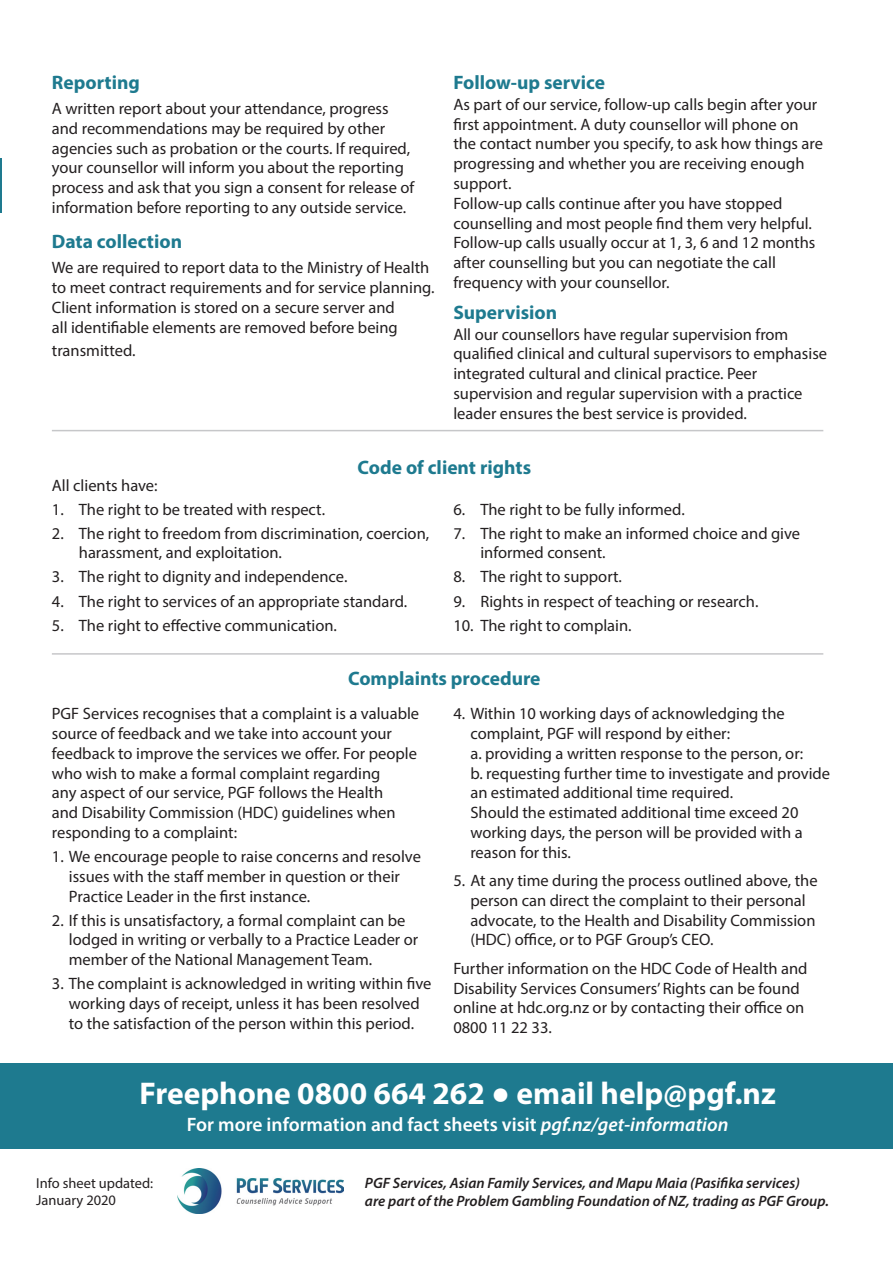
<style>
.page{position:relative;width:893px;height:1263px;background:#fff}
.page>*{position:absolute;margin:0;border:0;box-sizing:border-box;transform-origin:0 0}
.t1{font:700 31.5px "Myriad Pro";color:#fff}
.Subhead{font:700 19.5px "Myriad Pro";color:#1e7a8f}
.t2{font:600 19.5px "Myriad Pro";color:#fff}
.Body_copy{font:700 19.5px "Myriad Pro";color:#1e7a8f}
.Body_copy-2{font:16.5px/19.8px "Myriad Pro";color:#231f20}
.t3{font:italic 600 15px "Myriad Pro";color:#231f20}
.t4{font:14.4px/17.4px "Myriad Pro";color:#231f20}
.s1{font-family:"Arial"}
.s2{font-style:italic}
</style>
<div class="page">
<hr style="left:0;top:159px;width:1px;height:54px;background:#1e7a8f">
<div style="left:0;top:1063px;width:893px;height:85px;background:#1e7a8f"></div>
<hr style="left:52px;top:430px;width:771px;height:1px;background:#c6c7c9">
<hr style="left:52px;top:653px;width:771px;height:2px;background:#c6c7c9">
<img style="left:178px;top:1168px;width:165px;height:45px">
<p class="Subhead" style="left:453px;top:69px;width:153px">Follow-up service</p>
<p class="Body_copy-2" style="left:453px;top:94px;width:371px">As part of our service, follow-up calls begin after your first appointment. A duty counsellor will phone on the contact number you specify, to ask how things are progressing and whether you are receiving enough support.</p>
<p class="Body_copy-2" style="left:453px;top:193px;width:364px">Follow-up calls continue after you have stopped counselling and most people find them very helpful.<br>Follow-up calls usually occur at 1, 3, 6 and 12 months after counselling but you can negotiate the call frequency with your counsellor.</p>
<p class="Body_copy" style="left:453px;top:299px;width:105px">Supervision</p>
<p class="Body_copy-2" style="left:453px;top:324px;width:375px">All our counsellors have regular supervision from qualified clinical and cultural supervisors to emphasise integrated cultural and clinical practice. Peer supervision and regular supervision with a practice leader ensures the best service is provided.</p>
<p class="Subhead" style="left:358px;top:454px;width:175px">Code of client rights</p>
<p class="Body_copy" style="left:52px;top:69px;width:89px">Reporting</p>
<p class="Body_copy-2" style="left:52px;top:98px;width:364px">A written report about your attendance, progress and recommendations may be required by other agencies such as probation or the courts. If required, your counsellor will inform you about the reporting process and ask that you sign a consent for release of information before reporting to any outside service.</p>
<p class="Subhead" style="left:52px;top:229px;width:132px">Data collection</p>
<p class="Body_copy-2" style="left:52px;top:257px;width:384px">We are required to report data to the Ministry of Health to meet contract requirements and for service planning.<br>Client information is stored on a secure server and<br>all identifiable elements are removed before being</p>
<p class="Body_copy-2" style="left:52px;top:340px;width:85px">transmitted.</p>
<p class="Body_copy-2" style="left:52px;top:475px;width:107px">All clients have:</p>
<p class="Body_copy-2" style="left:52px;top:499px;width:275px">1. The right to be treated with respect.</p>
<p class="Body_copy-2" style="left:79px;top:523px;width:352px;text-indent:-27px">2. The right to freedom from discrimination, coercion, harassment, and exploitation.</p>
<p class="Body_copy-2" style="left:52px;top:567px;width:297px">3. The right to dignity and independence.</p>
<p class="Body_copy-2" style="left:52px;top:591px;width:357px">4. The right to services of an appropriate standard.</p>
<p class="Body_copy-2" style="left:52px;top:615px;width:287px">5. The right to effective communication.</p>
<p class="Body_copy-2" style="left:453px;top:499px;width:233px">6. The right to be fully informed.</p>
<p class="Body_copy-2" style="left:480px;top:523px;width:321px;text-indent:-27px">7. The right to make an informed choice and give informed consent.</p>
<p class="Body_copy-2" style="left:453px;top:567px;width:170px">8. The right to support.</p>
<p class="Body_copy-2" style="left:453px;top:591px;width:307px">9. Rights in respect of teaching or research.</p>
<p class="Body_copy-2" style="left:453px;top:615px;width:180px">10. The right to complain.</p>
<p class="Subhead" style="left:348px;top:666px;width:194px">Complaints procedure</p>
<p class="Body_copy-2" style="left:52px;top:703px;width:369px">PGF Services recognises that a complaint is a valuable source of feedback and we take into account your feedback to improve the services we offer. For people who wish to make a formal complaint regarding<br>any aspect of our service, PGF follows the Health<br>and Disability Commission (HDC) guidelines when responding to a complaint:</p>
<p class="Body_copy-2" style="left:69px;top:846px;width:354px;text-indent:-17px">1. We encourage people to raise concerns and resolve issues with the staff member in question or their<br>Practice Leader in the first instance.</p>
<p class="Body_copy-2" style="left:69px;top:910px;width:351px;text-indent:-17px">2. If this is unsatisfactory, a formal complaint can be lodged in writing or verbally to a Practice Leader or member of the National Management Team.</p>
<p class="Body_copy-2" style="left:52px;top:973px;width:381px;text-align:center">3. The complaint is acknowledged in writing within five working days of receipt, unless it has been resolved<br>to the satisfaction of the person within this period.</p>
<p class="Body_copy-2" style="left:470px;top:703px;width:361px;text-indent:-17px">4. Within 10 working days of acknowledging the complaint, PGF will respond by either:<br>a. providing a written response to the person, or:<br>b. requesting further time to investigate and provide an estimated additional time required.<br>Should the estimated additional time exceed 20 working days, the person will be provided with a reason for this.</p>
<p class="Body_copy-2" style="left:470px;top:870px;width:349px;text-indent:-17px">5. At any time during the process outlined above, the person can direct the complaint to their personal advocate, to the Health and Disability Commission (HDC) office, or to PGF Group’s CEO.</p>
<p class="Body_copy-2" style="left:453px;top:958px;width:356px">Further information on the HDC Code of Health and Disability Services Consumers’ Rights can be found online at hdc.org.nz or by contacting their office on 0800 11 22 33.</p>
<p class="t1" style="left:139px;top:1073px;width:638px">Freephone 0800 664 262 <span class="s1">●</span> email help@pgf.nz</p>
<p class="t2" style="left:187px;top:1112px;width:543px">For more information and fact sheets visit <span class="s2">pgf.nz/get-information</span></p>
<p class="t4" style="left:36px;top:1174px;width:119px">Info sheet updated:<br>January 2020</p>
<p class="t3" style="left:365px;top:1173px;width:436px">PGF Services, Asian Family Services, and Mapu Maia (Pasifika services)</p>
<p class="t3" style="left:365px;top:1191px;width:465px">are part of the Problem Gambling Foundation of NZ, trading as PGF Group.</p>
</div>
